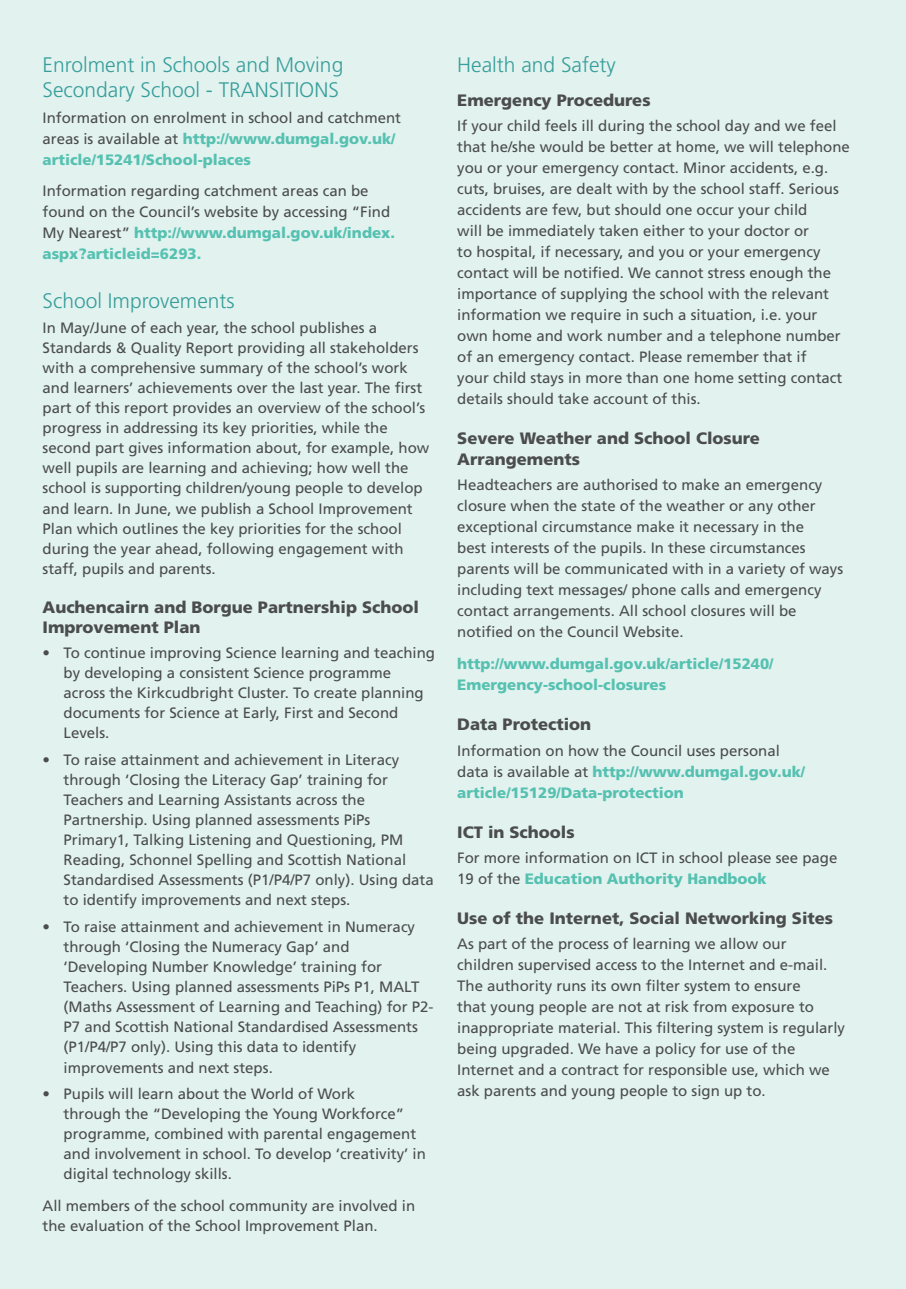
<style>
.page{position:relative;width:906px;height:1289px;background:#fff}
.page>*{position:absolute;margin:0;border:0;box-sizing:border-box;transform-origin:0 0}
.t1{font:300 21px/25.5px "Frutiger";color:#389e9a}
.t2{font:900 16.5px/20.1px "Frutiger";color:#4b4c4d}
.t3{font:15px/21px "Frutiger";color:#4b4c4d}
.t4{font:900 15px/21px "Frutiger";color:#56c1b1}
.s1{font-weight:900;color:#56c1b1}
</style>
<div class="page">
<div style="left:0;top:0;width:906px;height:1288px;background:#e1f2ef"></div>
<h1 class="t1" style="left:43px;top:52px;width:302px">Enrolment in Schools and Moving<br>Secondary School - TRANSITIONS</h1>
<p class="t3" style="left:43px;top:107px;width:360px">Information on enrolment in school and catchment areas is available at <span class="s1">http://www.dumgal.gov.uk/ article/15241/School-places</span></p>
<p class="t3" style="left:43px;top:180px;width:354px">Information regarding catchment areas can be found on the Council’s website by accessing “Find My Nearest” <span class="s1">http://www.dumgal.gov.uk/index. aspx?articleid=6293.</span></p>
<h1 class="t1" style="left:43px;top:288px;width:194px">School Improvements</h1>
<p class="t3" style="left:43px;top:317px;width:388px;line-height:20.1px">In May/June of each year, the school publishes a Standards &amp; Quality Report providing all stakeholders with a comprehensive summary of the school’s work and learners’ achievements over the last year. The first part of this report provides an overview of the school’s progress in addressing its key priorities, while the second part gives information about, for example, how well pupils are learning and achieving; how well the school is supporting children/young people to develop and learn. In June, we publish a School Improvement Plan which outlines the key priorities for the school during the year ahead, following engagement with staff, pupils and parents.</p>
<p class="t2" style="left:43px;top:597px;width:378px">Auchencairn and Borgue Partnership School<br>Improvement Plan</p>
<p class="t3" style="left:64px;top:642px;width:373px;line-height:20.1px;text-indent:-21px">• To continue improving Science learning and teaching by developing a consistent Science programme across the Kirkcudbright Cluster. To create planning documents for Science at Early, First and Second Levels.</p>
<p class="t3" style="left:64px;top:749px;width:372px;line-height:20.1px;text-indent:-21px">• To raise attainment and achievement in Literacy through ‘Closing the Literacy Gap’ training for Teachers and Learning Assistants across the Partnership. Using planned assessments PiPs Primary1, Talking Listening and Questioning, PM Reading, Schonnel Spelling and Scottish National Standardised Assessments (P1/P4/P7 only). Using data to identify improvements and next steps.</p>
<p class="t3" style="left:64px;top:916px;width:371px;line-height:20.1px;text-indent:-21px">• To raise attainment and achievement in Numeracy through ‘Closing the Numeracy Gap’ and ‘Developing Number Knowledge’ training for Teachers. Using planned assessments PiPs P1, MALT (Maths Assessment of Learning and Teaching) for P2- P7 and Scottish National Standardised Assessments (P1/P4/P7 only). Using this data to identify improvements and next steps.</p>
<p class="t3" style="left:64px;top:1083px;width:364px;line-height:20.1px;text-indent:-21px">• Pupils will learn about the World of Work<br>through the “Developing the Young Workforce” programme, combined with parental engagement and involvement in school. To develop ‘creativity’ in digital technology skills.</p>
<p class="t3" style="left:43px;top:1194px;width:374px;line-height:20.5px">All members of the school community are involved in the evaluation of the School Improvement Plan.</p>
<h1 class="t1" style="left:457px;top:52px;width:160px">Health and Safety</h1>
<p class="t2" style="left:457px;top:89px;width:195px">Emergency Procedures</p>
<p class="t3" style="left:457px;top:115px;width:394px">If your child feels ill during the school day and we feel that he/she would be better at home, we will telephone you or your emergency contact. Minor accidents, e.g. cuts, bruises, are dealt with by the school staff. Serious accidents are few, but should one occur your child<br>will be immediately taken either to your doctor or<br>to hospital, if necessary, and you or your emergency contact will be notified. We cannot stress enough the importance of supplying the school with the relevant information we require in such a situation, i.e. your own home and work number and a telephone number of an emergency contact. Please remember that if<br>your child stays in more than one home setting contact details should take account of this.</p>
<p class="t2" style="left:457px;top:427px;width:304px;line-height:21px">Severe Weather and School Closure<br>Arrangements</p>
<p class="t3" style="left:457px;top:474px;width:387px">Headteachers are authorised to make an emergency closure when the state of the weather or any other exceptional circumstance make it necessary in the<br>best interests of the pupils. In these circumstances parents will be communicated with in a variety of ways including text messages/ phone calls and emergency contact arrangements. All school closures will be notified on the Council Website.</p>
<p class="t4" style="left:457px;top:653px;width:318px">http://www.dumgal.gov.uk/article/15240/<br>Emergency-school-closures</p>
<p class="t2" style="left:457px;top:714px;width:136px">Data Protection</p>
<p class="t3" style="left:457px;top:739px;width:349px">Information on how the Council uses personal data is available at <span class="s1">http://www.dumgal.gov.uk/ article/15129/Data-protection</span></p>
<p class="t2" style="left:457px;top:821px;width:119px">ICT in Schools</p>
<p class="t3" style="left:457px;top:847px;width:382px">For more information on ICT in school please see page<br>19 of the <span class="s1">Education Authority Handbook</span></p>
<p class="t2" style="left:457px;top:908px;width:377px">Use of the Internet, Social Networking Sites</p>
<p class="t3" style="left:457px;top:933px;width:389px">As part of the process of learning we allow our children supervised access to the Internet and e-mail.<br>The authority runs its own filter system to ensure<br>that young people are not at risk from exposure to inappropriate material. This filtering system is regularly being upgraded. We have a policy for use of the Internet and a contract for responsible use, which we ask parents and young people to sign up to.</p>
</div>
